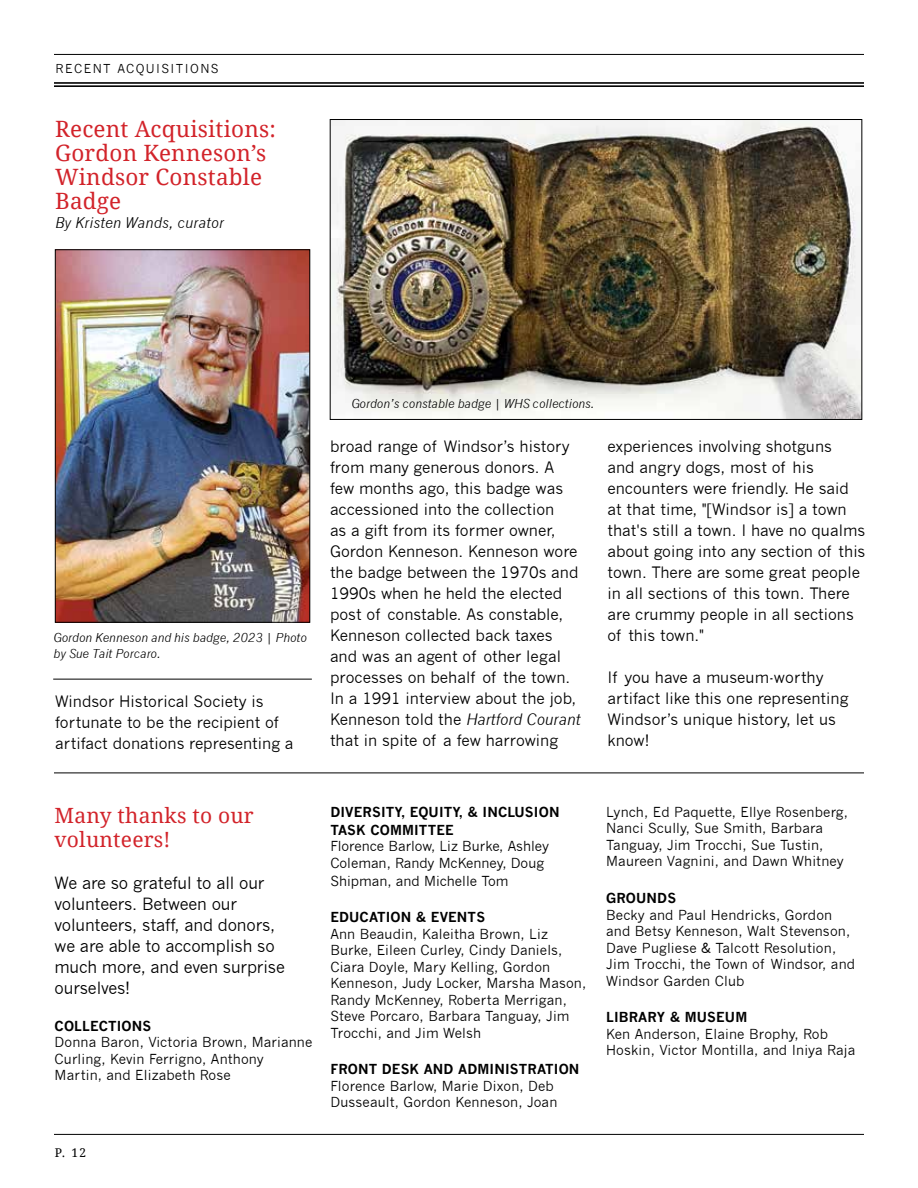
<style>
.page{position:relative;width:918px;height:1188px;background:#fff}
.page>*{position:absolute;margin:0;border:0;box-sizing:border-box;transform-origin:0 0}
.t1{font:22.5px/24.2px "Droid Serif";letter-spacing:.01em;color:#d2232a}
.t2{font:21px/24.2px "Droid Serif";letter-spacing:.01em;color:#d2232a}
.t3{font:16.5px/21px "News Gothic";letter-spacing:-.01em;color:#000}
.t4{font:15.3px/21px "News Gothic";color:#000}
.t5{font:italic 14.4px "News Gothic";letter-spacing:.01em;color:#000}
.t6{font:13.5px/16.5px "News Gothic";letter-spacing:.01em;color:#000}
.t7{font:700 13.5px/18px "News Gothic";letter-spacing:.01em;color:#000}
.t8{font:italic 12px/16.5px "News Gothic";color:#000}
.t9{font:12px "News Gothic";letter-spacing:.12em;color:#000}
.t10{font:12px "Droid Serif";color:#000}
.s1{font-style:italic}
</style>
<div class="page">
<img style="left:332px;top:121px;width:528px;height:297px">
<div style="left:330px;top:119px;width:532px;height:301px;border:1px solid #000"></div>
<img style="left:57px;top:252px;width:251px;height:368px">
<div style="left:55px;top:250px;width:255px;height:372px;border:1px solid #000"></div>
<hr style="left:54px;top:85px;width:810px;height:2px;background:#000">
<hr style="left:54px;top:82px;width:810px;height:2px;background:#000">
<hr style="left:54px;top:54px;width:810px;height:1px;background:#000">
<hr style="left:54px;top:1134px;width:810px;height:1px;background:#000">
<hr style="left:54px;top:773px;width:810px;height:1px;background:#000">
<hr style="left:53px;top:679px;width:259px;height:1px;background:#000">
<p class="t9" style="left:56px;top:62px;width:165px">RECENT ACQUISITIONS</p>
<h1 class="t1" style="left:55px;top:117px;width:222px">Recent Acquisitions:<br>Gordon Kenneson’s<br>Windsor Constable<br>Badge</h1>
<p class="t5" style="left:55px;top:215px;width:170px">By Kristen Wands, curator</p>
<p class="t8" style="left:54px;top:629px;width:255px">Gordon Kenneson and his badge, 2023 | Photo by Sue Tait Porcaro.</p>
<p class="t4" style="left:55px;top:691px;width:240px">Windsor Historical Society is fortunate to be the recipient of artifact donations representing a</p>
<p class="t8" style="left:351px;top:395px;width:245px">Gordon’s constable badge | WHS collections.</p>
<p class="t4" style="left:330px;top:436px;width:252px">broad range of Windsor’s history from many generous donors. A few months ago, this badge was accessioned into the collection<br>as a gift from its former owner,<br>Gordon Kenneson. Kenneson wore the badge between the 1970s and<br>1990s when he held the elected post of constable. As constable,<br>Kenneson collected back taxes and was an agent of other legal processes on behalf of the town.<br>In a 1991 interview about the job,<br>Kenneson told the <span class="s1">Hartford Courant </span>that in spite of a few harrowing</p>
<p class="t4" style="left:608px;top:436px;width:259px">experiences involving shotguns<br>and angry dogs, most of his encounters were friendly. He said at that time, "[Windsor is] a town that's still a town. I have no qualms about going into any section of this town. There are some great people in all sections of this town. There are crummy people in all sections of this town."</p>
<p class="t4" style="left:608px;top:667px;width:243px">If you have a museum-worthy artifact like this one representing<br>Windsor’s unique history, let us know!</p>
<h2 class="t2" style="left:55px;top:804px;width:201px">Many thanks to our volunteers!</h2>
<p class="t3" style="left:55px;top:873px;width:232px">We are so grateful to all our volunteers. Between our volunteers, staff, and donors, we are able to accomplish so much more, and even surprise ourselves!</p>
<p class="t7" style="left:55px;top:1017px;width:98px">COLLECTIONS</p>
<p class="t6" style="left:55px;top:1034px;width:259px">Donna Baron, Victoria Brown, Marianne<br>Curling, Kevin Ferrigno, Anthony<br>Martin, and Elizabeth Rose</p>
<p class="t10" style="left:55px;top:1146px;width:33px">P. 12</p>
<p class="t7" style="left:330px;top:803px;width:231px">DIVERSITY, EQUITY, &amp; INCLUSION<br>TASK COMMITTEE</p>
<p class="t6" style="left:330px;top:838px;width:220px">Florence Barlow, Liz Burke, Ashley<br>Coleman, Randy McKenney, Doug</p>
<p class="t6" style="left:330px;top:873px;width:180px">Shipman, and Michelle Tom</p>
<p class="t7" style="left:330px;top:908px;width:156px">EDUCATION &amp; EVENTS</p>
<p class="t6" style="left:330px;top:926px;width:257px">Ann Beaudin, Kaleitha Brown, Liz Burke, Eileen Curley, Cindy Daniels, Ciara Doyle, Mary Kelling, Gordon Kenneson, Judy Locker, Marsha Mason, Randy McKenney, Roberta Merrigan, Steve Porcaro, Barbara Tanguay, Jim Trocchi, and Jim Welsh</p>
<p class="t7" style="left:330px;top:1060px;width:251px">FRONT DESK AND ADMINISTRATION</p>
<p class="t6" style="left:330px;top:1078px;width:228px">Florence Barlow, Marie Dixon, Deb<br>Dusseault, Gordon Kenneson, Joan</p>
<p class="t6" style="left:606px;top:804px;width:243px">Lynch, Ed Paquette, Ellye Rosenberg, Nanci Scully, Sue Smith, Barbara Tanguay, Jim Trocchi, Sue Tustin, Maureen Vagnini, and Dawn Whitney</p>
<p class="t7" style="left:606px;top:889px;width:72px">GROUNDS</p>
<p class="t6" style="left:606px;top:907px;width:250px">Becky and Paul Hendricks, Gordon and Betsy Kenneson, Walt Stevenson,<br>Dave Pugliese &amp; Talcott Resolution,<br>Jim Trocchi, the Town of Windsor, and<br>Windsor Garden Club</p>
<p class="t7" style="left:606px;top:1008px;width:143px">LIBRARY &amp; MUSEUM</p>
<p class="t6" style="left:606px;top:1025px;width:251px">Ken Anderson, Elaine Brophy, Rob<br>Hoskin, Victor Montilla, and Iniya Raja</p>
</div>
